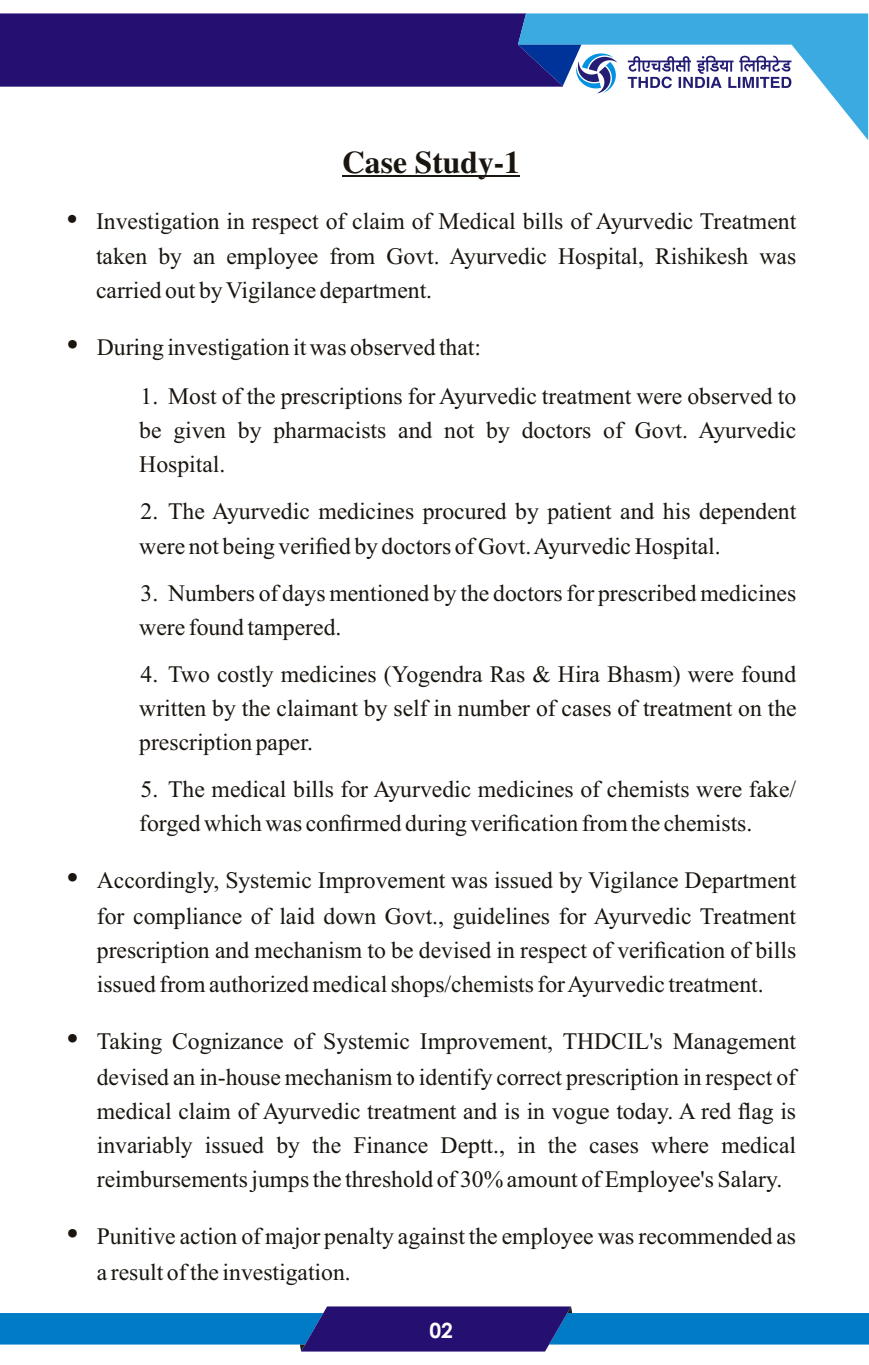
<style>
.page{position:relative;width:869px;height:1365px;background:#fff}
.page>*{position:absolute;margin:0;border:0;box-sizing:border-box;transform-origin:0 0}
.t1{font:700 31.5px "Times";color:#1a150f}
.t2{font:23.62px/34.5px "Times New Roman";color:#1a150f;text-align:justify}
.t3{font:700 21px "Century Gothic";color:#fff}
</style>
<div class="page">
<hr style="left:342px;top:176px;width:178px;height:1px;background:#1a150f">
<svg style="left:0;top:13px;width:867px;height:126px"></svg>
<svg style="left:0;top:1306px;width:868px;height:45px"></svg>
<h1 class="t1" style="left:342px;top:148px;width:179px">Case Study-1</h1>
<p class="t2" style="left:96px;top:206px;width:701px">Investigation in respect of claim of Medical bills of Ayurvedic Treatment taken by an employee from Govt. Ayurvedic Hospital, Rishikesh was carried out by Vigilance department.</p>
<p class="t2" style="left:97px;top:332px;width:385px">During investigation it was observed that:</p>
<p class="t2" style="left:139px;top:381px;width:658px;line-height:33.9px">1. Most of the prescriptions for Ayurvedic treatment were observed to be given by pharmacists and not by doctors of Govt. Ayurvedic Hospital.</p>
<p class="t2" style="left:139px;top:497px;width:658px;line-height:33.9px">2. The Ayurvedic medicines procured by patient and his dependent were not being verified by doctors of Govt. Ayurvedic Hospital.</p>
<p class="t2" style="left:139px;top:578px;width:658px;line-height:33.9px">3. Numbers of days mentioned by the doctors for prescribed medicines were found tampered.</p>
<p class="t2" style="left:139px;top:659px;width:658px;line-height:33.9px">4. Two costly medicines (Yogendra Ras &amp; Hira Bhasm) were found written by the claimant by self in number of cases of treatment on the prescription paper.</p>
<p class="t2" style="left:139px;top:774px;width:658px;line-height:33.9px">5. The medical bills for Ayurvedic medicines of chemists were fake/ forged which was confirmed during verification from the chemists.</p>
<p class="t2" style="left:97px;top:865px;width:700px">Accordingly, Systemic Improvement was issued by Vigilance Department for compliance of laid down Govt., guidelines for Ayurvedic Treatment prescription and mechanism to be devised in respect of verification of bills issued from authorized medical shops/chemists for Ayurvedic treatment.</p>
<p class="t2" style="left:97px;top:1026px;width:700px">Taking Cognizance of Systemic Improvement, THDCIL's Management devised an in-house mechanism to identify correct prescription in respect of medical claim of Ayurvedic treatment and is in vogue today. A red flag is invariably issued by the Finance Deptt., in the cases where medical reimbursements jumps the threshold of 30% amount of Employee's Salary.</p>
<p class="t2" style="left:97px;top:1220px;width:700px;line-height:35.5px">Punitive action of major penalty against the employee was recommended as a result of the investigation.</p>
<p class="t3" style="left:429px;top:1322px;width:25px">02</p>
</div>
